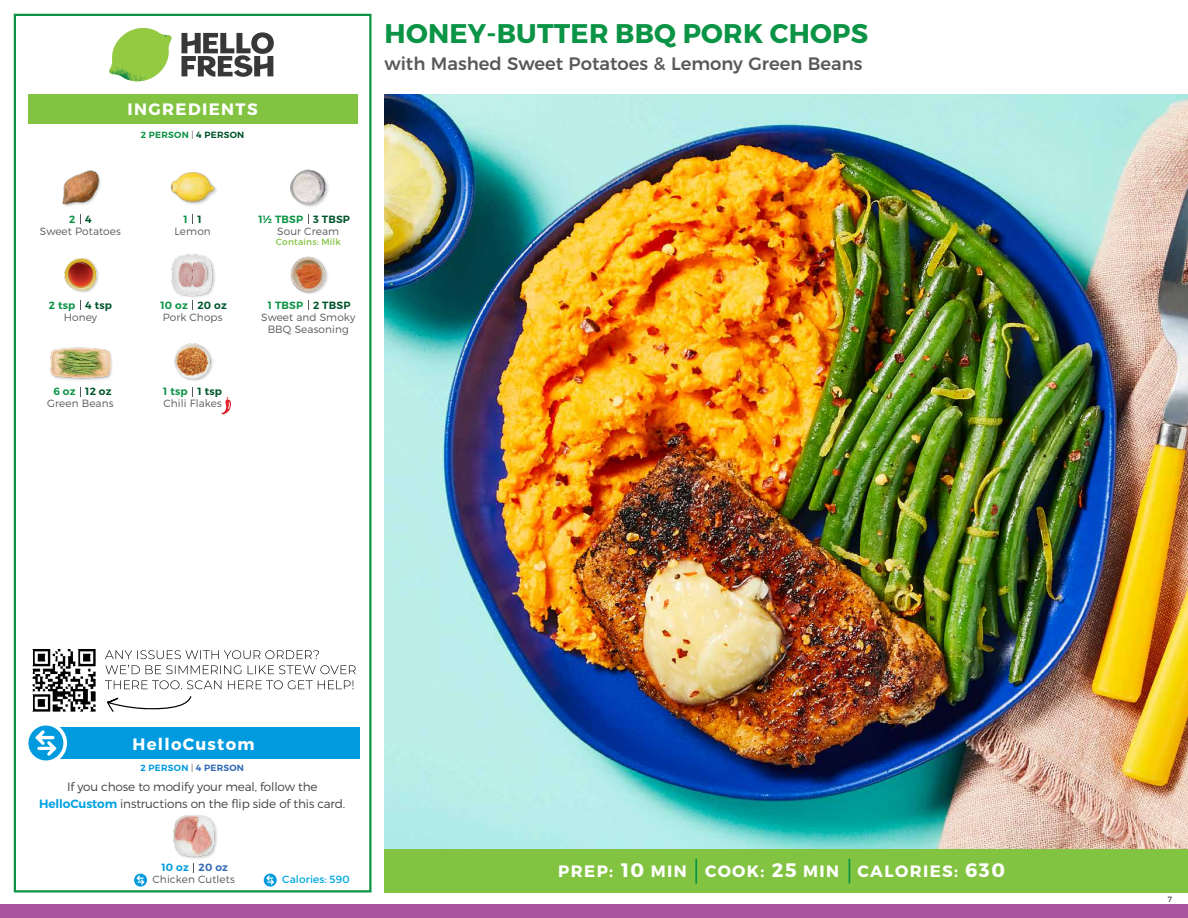
<style>
.page{position:relative;width:1188px;height:918px;background:#fff}
.page>*{position:absolute;margin:0;border:0;box-sizing:border-box;transform-origin:0 0}
.t1{font:700 27px "Montserrat";letter-spacing:.01em;color:#0b9446}
.t2{font:500 18px "Montserrat";color:#58595b}
.t3{font:700 16.5px "Montserrat";letter-spacing:.085em;color:#fff}
.t4{font:300 12px/16.5px "Montserrat";letter-spacing:-.01em;color:#414042;text-align:center}
.t5{font:300 10.5px/12px "Montserrat";letter-spacing:.01em;color:#58595b;text-align:center}
.t6{font:600 10.5px "Montserrat";letter-spacing:.02em;color:#00562c}
.t7{font:600 10.5px "Montserrat";letter-spacing:.02em;color:#0b9446}
.t8{font:10.5px "Montserrat";letter-spacing:.01em;color:#00a8e3}
.t9{font:600 10.5px "Montserrat";letter-spacing:.02em;color:#009bdf}
.t10{font:600 9px "Montserrat";letter-spacing:.03em;color:#0b9446}
.t11{font:600 9px "Montserrat";letter-spacing:.03em;color:#009bdf}
.t12{font:9px "Montserrat";letter-spacing:.02em;color:#82c341}
.t13{font:300 7.5px "Montserrat";color:#000}
.s1{font-weight:300;color:#58595b}
.s2{color:#00562c}
.s3{font-weight:600;color:#00a1e1}
.s4{color:#3069b3}
.s5{font-size:19.5px}
</style>
<div class="page">
<div style="left:0;top:904px;width:1188px;height:14px;background:#a9549f"></div>
<div style="left:384px;top:849px;width:804px;height:43px;background:#82c341"></div>
<svg style="left:181px;top:32px;width:93px;height:45px"></svg>
<svg style="left:114px;top:28px;width:55px;height:36px"></svg>
<img style="left:143px;top:28px;width:29px;height:24px">
<img style="left:112px;top:48px;width:54px;height:10px">
<img style="left:109px;top:52px;width:55px;height:30px">
<img style="left:142px;top:58px;width:24px;height:23px">
<div style="left:28px;top:94px;width:330px;height:30px;background:#82c341"></div>
<div style="left:14px;top:14px;width:358px;height:878px;border:2px solid #0b9446"></div>
<img style="left:384px;top:94px;width:804px;height:755px">
<div style="left:171px;top:255px;width:45px;height:44px;background:#000;opacity:.2"></div>
<img style="left:171px;top:254px;width:45px;height:42px">
<img style="left:290px;top:256px;width:38px;height:38px">
<img style="left:170px;top:172px;width:47px;height:33px">
<img style="left:290px;top:169px;width:38px;height:38px">
<img style="left:64px;top:258px;width:35px;height:35px">
<img style="left:62px;top:170px;width:39px;height:36px">
<img style="left:174px;top:343px;width:39px;height:38px">
<div style="left:50px;top:347px;width:64px;height:35px;background:#000;opacity:.2"></div>
<img style="left:51px;top:347px;width:59px;height:35px">
<div style="left:173px;top:815px;width:45px;height:45px;background:#000;opacity:.2"></div>
<img style="left:173px;top:814px;width:45px;height:44px">
<svg style="left:221px;top:397px;width:10px;height:17px"></svg>
<div style="left:33px;top:727px;width:327px;height:32px;background:#009bdf"></div>
<svg style="left:25px;top:722px;width:42px;height:42px"></svg>
<div style="left:28px;top:726px;width:35px;height:34px;background:#009bdf;border-radius:50%"></div>
<svg style="left:35px;top:730px;width:22px;height:26px"></svg>
<svg style="left:134px;top:874px;width:13px;height:13px"></svg>
<svg style="left:137px;top:875px;width:7px;height:10px"></svg>
<hr style="left:695px;top:859px;width:2px;height:25px;background:#0b9446">
<svg style="left:849px;top:859px;width:1px;height:25px"></svg>
<img style="left:32px;top:649px;width:64px;height:63px">
<svg style="left:107px;top:696px;width:85px;height:16px"></svg>
<svg style="left:105px;top:680px;width:248px;height:9px"></svg>
<svg style="left:105px;top:665px;width:251px;height:9px"></svg>
<svg style="left:105px;top:650px;width:214px;height:9px"></svg>
<svg style="left:264px;top:874px;width:13px;height:13px"></svg>
<svg style="left:266px;top:875px;width:8px;height:10px"></svg>
<h3 class="t3" style="left:128px;top:99px;width:132px">INGREDIENTS</h3>
<p class="t10" style="left:141px;top:129px;width:105px">2 PERSON <span class="s1">|</span> <span class="s2">4 PERSON</span></p>
<h1 class="t1" style="left:385px;top:17px;width:485px">HONEY-BUTTER BBQ PORK CHOPS</h1>
<h2 class="t2" style="left:384px;top:49px;width:480px">with Mashed Sweet Potatoes &amp; Lemony Green Beans</h2>
<p class="t7" style="left:69px;top:212px;width:8px">2</p>
<p class="t6" style="left:85px;top:212px;width:8px">4</p>
<p class="t6" style="left:198px;top:212px;width:6px">1</p>
<p class="t6" style="left:313px;top:212px;width:38px">3 TBSP</p>
<p class="t7" style="left:184px;top:212px;width:6px">1</p>
<p class="t7" style="left:258px;top:212px;width:46px">1½ TBSP</p>
<p class="t5" style="left:40px;top:225px;width:83px">Sweet Potatoes</p>
<p class="t5" style="left:174px;top:225px;width:38px">Lemon</p>
<p class="t5" style="left:277px;top:225px;width:63px">Sour Cream</p>
<p class="t12" style="left:276px;top:237px;width:67px">Contains: Milk</p>
<p class="t7" style="left:49px;top:299px;width:28px">2 tsp</p>
<p class="t6" style="left:85px;top:299px;width:28px">4 tsp</p>
<p class="t6" style="left:198px;top:299px;width:31px">20 oz</p>
<p class="t6" style="left:313px;top:299px;width:39px">2 TBSP</p>
<p class="t7" style="left:160px;top:299px;width:29px">10 oz</p>
<p class="t7" style="left:268px;top:299px;width:37px">1 TBSP</p>
<p class="t5" style="left:64px;top:311px;width:35px">Honey</p>
<p class="t5" style="left:163px;top:311px;width:61px">Pork Chops</p>
<p class="t5" style="left:261px;top:311px;width:96px">Sweet and Smoky<br>BBQ Seasoning</p>
<p class="t7" style="left:53px;top:385px;width:24px">6 oz</p>
<p class="t6" style="left:85px;top:385px;width:28px">12 oz</p>
<p class="t7" style="left:163px;top:385px;width:26px">1 tsp</p>
<p class="t6" style="left:198px;top:385px;width:26px">1 tsp</p>
<p class="t5" style="left:47px;top:397px;width:68px">Green Beans</p>
<p class="t5" style="left:163px;top:397px;width:60px">Chili Flakes</p>
<h3 class="t3" style="left:133px;top:734px;width:123px">HelloCustom</h3>
<p class="t4" style="left:39px;top:778px;width:308px">If you chose to modify your meal, follow the<br><span class="s3">HelloCustom</span> instructions on the flip side of this card.</p>
<p class="t11" style="left:141px;top:763px;width:105px">2 PERSON <span class="s1">|</span> <span class="s4">4 PERSON</span></p>
<p class="t9" style="left:162px;top:861px;width:68px">10 oz <span class="s4">20 oz</span></p>
<p class="t5" style="left:153px;top:873px;width:84px">Chicken Cutlets</p>
<p class="t8" style="left:282px;top:873px;width:69px">Calories: 590</p>
<h3 class="t3" style="left:558px;top:861px;width:448px">PREP: <span class="s5">10</span> MIN COOK: <span class="s5">25</span> MIN CALORIES: <span class="s5">630</span></h3>
<p class="t13" style="left:1168px;top:895px;width:6px">7</p>
</div>
